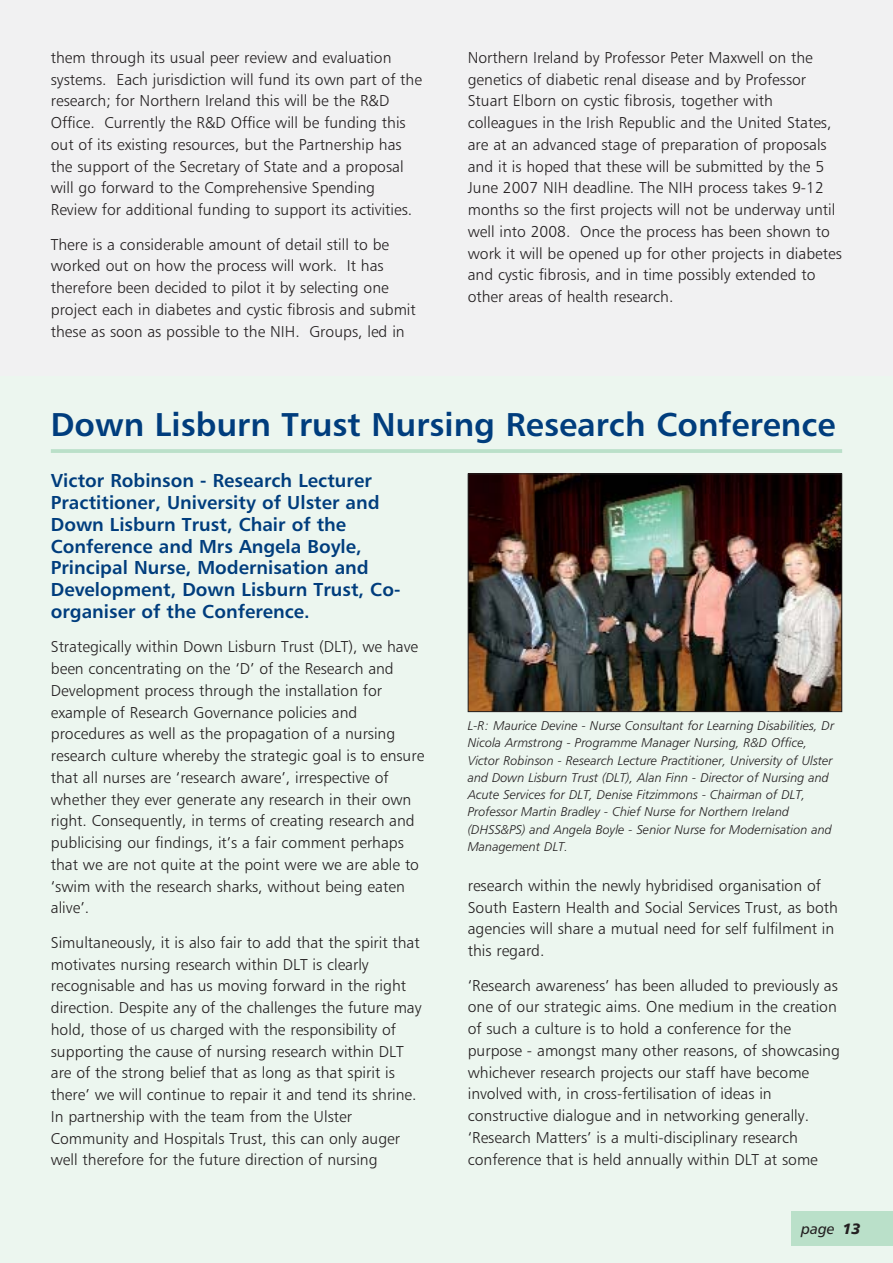
<style>
.page{position:relative;width:893px;height:1263px;background:#fff}
.page>*{position:absolute;margin:0;border:0;box-sizing:border-box;transform-origin:0 0}
.t1{font:33px "Humanist 777 BT Bold B";color:#003d7d}
.t2{font:18.75px/21.8px "Humanist 777 BT Bold B";color:#003d7d}
.t3{font:15.75px/21.8px "Humanist 777 BT Light B";color:#231f20}
.t4{font:15px "Humanist 777 BT Italic B";color:#231f20}
.t5{font:12.75px/17.2px "Humanist 777 BT Light Italic B";color:#231f20}
.s1{font-family:"Humanist 777 BT Black Italic B"}
</style>
<div class="page">
<div style="left:0;top:0;width:892px;height:376px;background:#f1f1f2"></div>
<div style="left:0;top:376px;width:892px;height:887px;background:#ecf6ef"></div>
<div style="left:791px;top:1212px;width:101px;height:34px;background:#bae0c9"></div>
<hr style="left:51px;top:449px;width:791px;height:4px;background:#bae0c9">
<img style="left:470px;top:476px;width:370px;height:234px">
<div style="left:468px;top:474px;width:374px;height:238px;border:1px solid #231f20"></div>
<p class="t3" style="left:51px;top:47px;width:372px">them through its usual peer review and evaluation systems. Each jurisdiction will fund its own part of the research; for Northern Ireland this will be the R&amp;D Office. Currently the R&amp;D Office will be funding this out of its existing resources, but the Partnership has the support of the Secretary of State and a proposal will go forward to the Comprehensive Spending Review for additional funding to support its activities.</p>
<p class="t3" style="left:51px;top:234px;width:366px">There is a considerable amount of detail still to be worked out on how the process will work. It has therefore been decided to pilot it by selecting one project each in diabetes and cystic fibrosis and submit these as soon as possible to the NIH. Groups, led in</p>
<p class="t3" style="left:468px;top:47px;width:375px">Northern Ireland by Professor Peter Maxwell on the genetics of diabetic renal disease and by Professor Stuart Elborn on cystic fibrosis, together with colleagues in the Irish Republic and the United States, are at an advanced stage of preparation of proposals and it is hoped that these will be submitted by the 5<br>June 2007 NIH deadline. The NIH process takes 9-12 months so the first projects will not be underway until well into 2008. Once the process has been shown to work it will be opened up for other projects in diabetes and cystic fibrosis, and in time possibly extended to other areas of health research.</p>
<h1 class="t1" style="left:51px;top:408px;width:786px">Down Lisburn Trust Nursing Research Conference</h1>
<p class="t2" style="left:51px;top:471px;width:351px">Victor Robinson - Research Lecturer Practitioner, University of Ulster and Down Lisburn Trust, Chair of the Conference and Mrs Angela Boyle, Principal Nurse, Modernisation and Development, Down Lisburn Trust, Co&shy;organiser of the Conference.</p>
<p class="t3" style="left:51px;top:637px;width:375px">Strategically within Down Lisburn Trust (DLT), we have been concentrating on the ‘D’ of the Research and Development process through the installation for example of Research Governance policies and procedures as well as the propagation of a nursing research culture whereby the strategic goal is to ensure that all nurses are ‘research aware’, irrespective of whether they ever generate any research in their own right. Consequently, in terms of creating research and publicising our findings, it’s a fair comment perhaps that we are not quite at the point were we are able to ‘swim with the research sharks, without being eaten alive’.</p>
<p class="t3" style="left:51px;top:932px;width:372px">Simultaneously, it is also fair to add that the spirit that motivates nursing research within DLT is clearly recognisable and has us moving forward in the right direction. Despite any of the challenges the future may hold, those of us charged with the responsibility of supporting the cause of nursing research within DLT are of the strong belief that as long as that spirit is there’ we will continue to repair it and tend its shrine.<br>In partnership with the team from the Ulster Community and Hospitals Trust, this can only auger well therefore for the future direction of nursing</p>
<p class="t5" style="left:468px;top:718px;width:368px">L-R: Maurice Devine - Nurse Consultant for Learning Disabilities, Dr Nicola Armstrong - Programme Manager Nursing, R&amp;D Office, Victor Robinson - Research Lecture Practitioner, University of Ulster and Down Lisburn Trust (DLT), Alan Finn - Director of Nursing and Acute Services for DLT, Denise Fitzimmons - Chairman of DLT, Professor Martin Bradley - Chief Nurse for Northern Ireland (DHSS&amp;PS) and Angela Boyle - Senior Nurse for Modernisation and Management DLT.</p>
<p class="t3" style="left:468px;top:875px;width:372px">research within the newly hybridised organisation of South Eastern Health and Social Services Trust, as both agencies will share a mutual need for self fulfilment in this regard.</p>
<p class="t3" style="left:468px;top:975px;width:373px">‘Research awareness’ has been alluded to previously as one of our strategic aims. One medium in the creation of such a culture is to hold a conference for the purpose - amongst many other reasons, of showcasing whichever research projects our staff have become involved with, in cross-fertilisation of ideas in constructive dialogue and in networking generally. ‘Research Matters’ is a multi-disciplinary research conference that is held annually within DLT at some</p>
<p class="t4" style="left:801px;top:1221px;width:61px">page <span class="s1">13</span></p>
</div>
